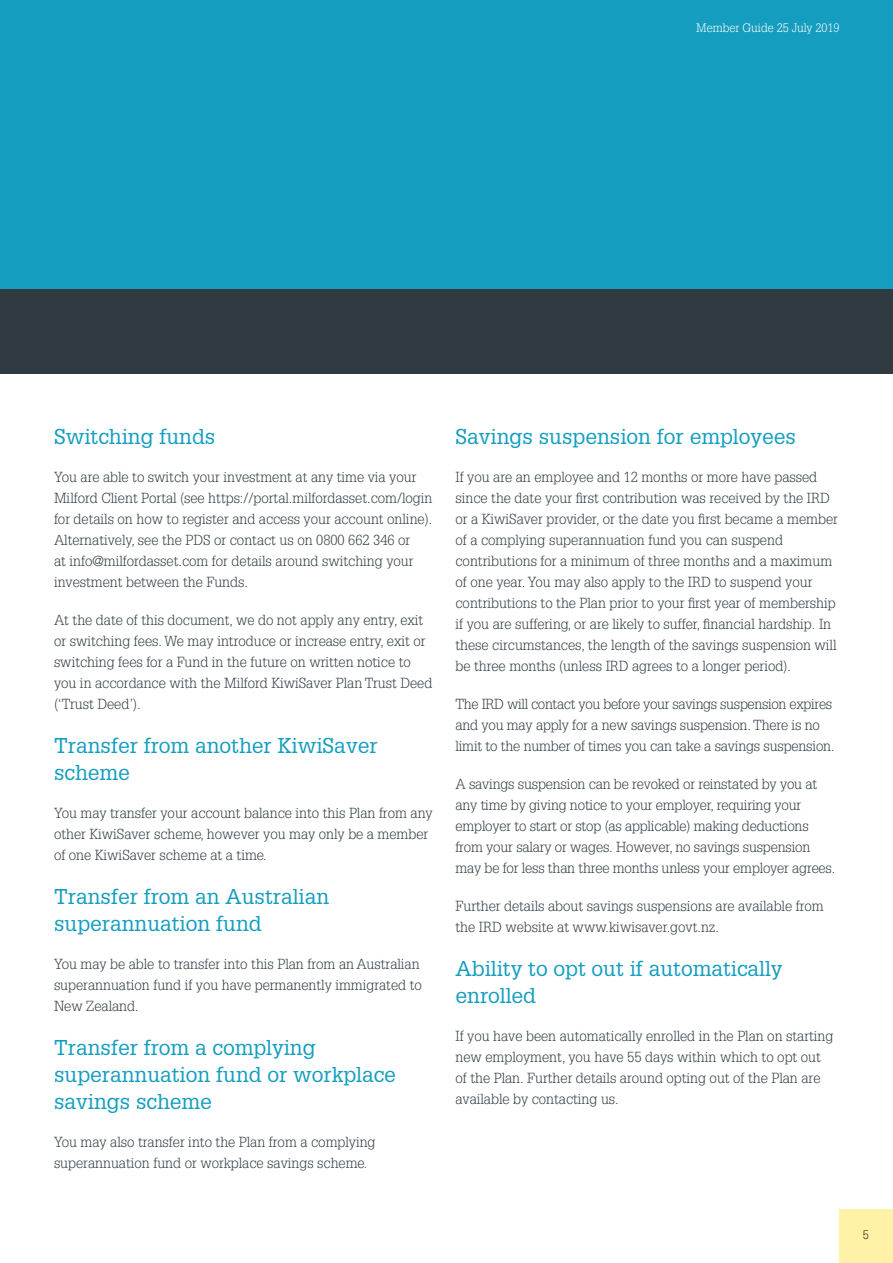
<style>
.page{position:relative;width:893px;height:1263px;background:#fff}
.page>*{position:absolute;margin:0;border:0;box-sizing:border-box;transform-origin:0 0}
.t1{font:21px/27px "Glypha";color:#149dbf}
.t2{font:300 14.25px/21px "Glypha";color:#2f3b41}
.t3{font:300 12px "Glypha";color:#fff}
.t4{font:300 12px "Glypha";color:#231f20}
</style>
<div class="page">
<div style="left:839px;top:1209px;width:54px;height:54px;background:#fff1a5"></div>
<div style="left:0;top:289px;width:893px;height:85px;background:#2f3b41"></div>
<div style="left:0;top:0;width:893px;height:289px;background:#149dbf"></div>
<p class="t3" style="left:696px;top:21px;width:145px">Member Guide 25 July 2019</p>
<h1 class="t1" style="left:54px;top:423px;width:163px">Switching funds</h1>
<p class="t2" style="left:54px;top:467px;width:380px">You are able to switch your investment at any time via your Milford Client Portal (see https://portal.milfordasset.com/login for details on how to register and access your account online).<br>Alternatively, see the PDS or contact us on 0800 662 346 or<br>at info@milfordasset.com for details around switching your investment between the Funds.</p>
<p class="t2" style="left:54px;top:610px;width:380px">At the date of this document, we do not apply any entry, exit or switching fees. We may introduce or increase entry, exit or switching fees for a Fund in the future on written notice to you in accordance with the Milford KiwiSaver Plan Trust Deed (‘Trust Deed’).</p>
<h1 class="t1" style="left:54px;top:732px;width:325px">Transfer from another KiwiSaver scheme</h1>
<p class="t2" style="left:54px;top:803px;width:380px">You may transfer your account balance into this Plan from any other KiwiSaver scheme, however you may only be a member of one KiwiSaver scheme at a time.</p>
<h1 class="t1" style="left:54px;top:883px;width:277px">Transfer from an Australian superannuation fund</h1>
<p class="t2" style="left:54px;top:954px;width:369px">You may be able to transfer into this Plan from an Australian superannuation fund if you have permanently immigrated to<br>New Zealand.</p>
<h1 class="t1" style="left:54px;top:1034px;width:343px">Transfer from a complying superannuation fund or workplace savings scheme</h1>
<p class="t2" style="left:54px;top:1132px;width:323px">You may also transfer into the Plan from a complying superannuation fund or workplace savings scheme.</p>
<h1 class="t1" style="left:455px;top:423px;width:342px">Savings suspension for employees</h1>
<p class="t2" style="left:455px;top:467px;width:384px">If you are an employee and 12 months or more have passed since the date your first contribution was received by the IRD or a KiwiSaver provider, or the date you first became a member of a complying superannuation fund you can suspend contributions for a minimum of three months and a maximum of one year. You may also apply to the IRD to suspend your contributions to the Plan prior to your first year of membership if you are suffering, or are likely to suffer, financial hardship. In these circumstances, the length of the savings suspension will be three months (unless IRD agrees to a longer period).</p>
<p class="t2" style="left:455px;top:694px;width:381px">The IRD will contact you before your savings suspension expires and you may apply for a new savings suspension. There is no limit to the number of times you can take a savings suspension.</p>
<p class="t2" style="left:455px;top:774px;width:381px">A savings suspension can be revoked or reinstated by you at any time by giving notice to your employer, requiring your employer to start or stop (as applicable) making deductions from your salary or wages. However, no savings suspension may be for less than three months unless your employer agrees.</p>
<p class="t2" style="left:455px;top:896px;width:370px">Further details about savings suspensions are available from the IRD website at www.kiwisaver.govt.nz.</p>
<h1 class="t1" style="left:455px;top:955px;width:329px">Ability to opt out if automatically enrolled</h1>
<p class="t2" style="left:455px;top:1026px;width:379px">If you have been automatically enrolled in the Plan on starting new employment, you have 55 days within which to opt out of the Plan. Further details around opting out of the Plan are available by contacting us.</p>
<p class="t4" style="left:863px;top:1228px;width:7px">5</p>
</div>
